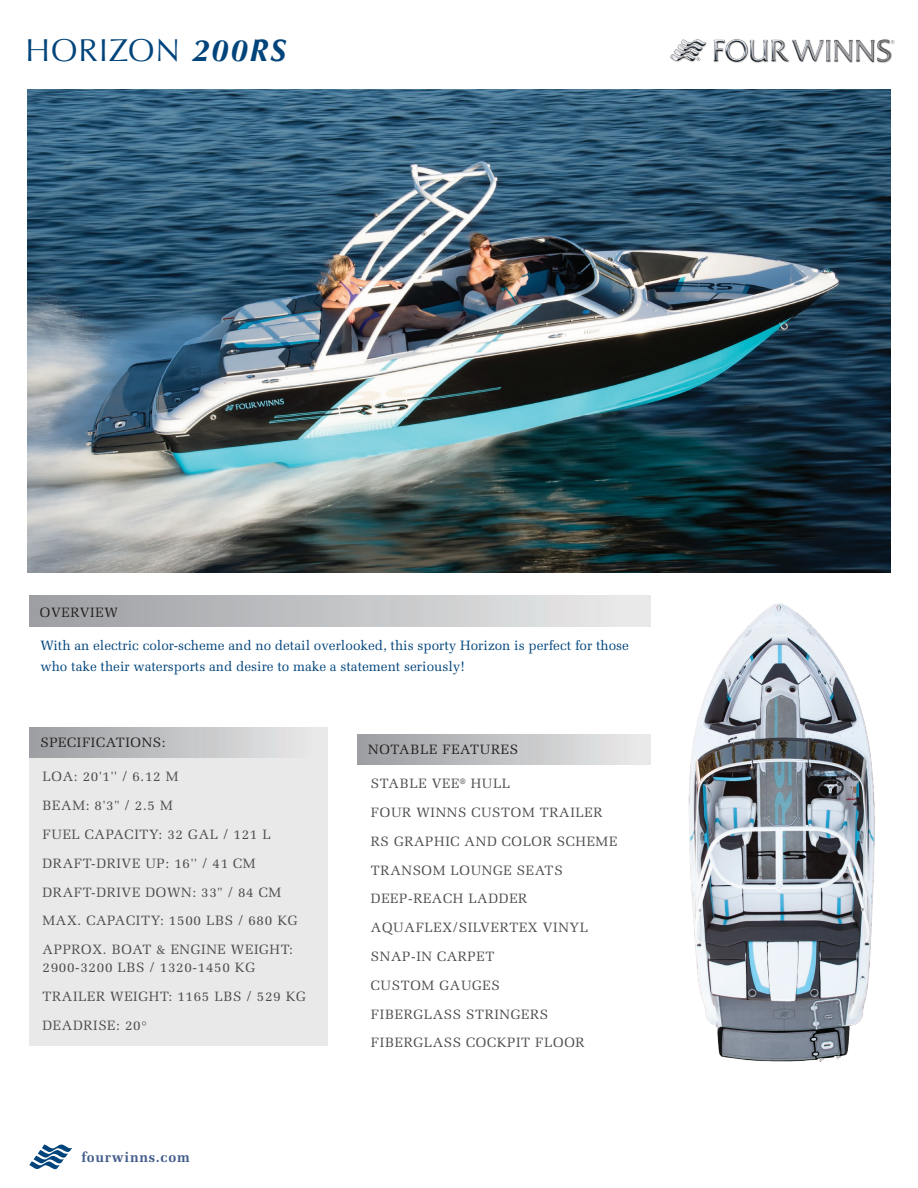
<style>
.page{position:relative;width:918px;height:1188px;background:#fff}
.page>*{position:absolute;margin:0;border:0;box-sizing:border-box;transform-origin:0 0}
.t1{font:31.65px "Optima";letter-spacing:.035em;color:#00447b}
.t2{font:700 14.25px "Melior";letter-spacing:.05em;color:#445d8c}
.t3{font:13.5px/28.8px "Melior";letter-spacing:.05em;color:#4b4c4d}
.t4{font:13.5px/21px "Melior";color:#00447b}
.t5{font:13.5px "Melior";letter-spacing:.05em;color:#231f20}
.s1{font-weight:700;font-style:italic}
</style>
<div class="page">
<img style="left:27px;top:89px;width:864px;height:483px">
<div style="left:357px;top:734px;width:293px;height:31px;background:linear-gradient(to right,#9c9da1,#ebebeb)"></div>
<div style="left:29px;top:596px;width:621px;height:30px;background:linear-gradient(to right,#9c9ea2,#ebebeb)"></div>
<img style="left:670px;top:39px;width:225px;height:24px">
<svg style="left:29px;top:1144px;width:43px;height:25px"></svg>
<img style="left:688px;top:603px;width:187px;height:459px">
<div style="left:29px;top:728px;width:298px;height:30px;background:linear-gradient(to right,#9c9ea2,#eaebeb)"></div>
<div style="left:29px;top:758px;width:298px;height:287px;background:#e9e9e9"></div>
<h1 class="t1" style="left:26px;top:32px;width:262px">HORIZON <span class="s1">200RS</span></h1>
<p class="t5" style="left:40px;top:604px;width:79px">OVERVIEW</p>
<p class="t4" style="left:40px;top:635px;width:590px">With an electric color-scheme and no detail overlooked, this sporty Horizon is perfect for those who take their watersports and desire to make a statement seriously!</p>
<p class="t5" style="left:40px;top:735px;width:127px">SPECIFICATIONS:</p>
<p class="t3" style="left:43px;top:762px;width:257px">LOA: 20'1'' / 6.12 M<br>BEAM: 8'3" / 2.5 M<br>FUEL CAPACITY: 32 GAL / 121 L<br>DRAFT-DRIVE UP: 16'' / 41 CM<br>DRAFT-DRIVE DOWN: 33" / 84 CM<br>MAX. CAPACITY: 1500 LBS / 680 KG<br>APPROX. BOAT &amp; ENGINE WEIGHT:</p>
<p class="t3" style="left:43px;top:953px;width:265px">2900-3200 LBS / 1320-1450 KG<br>TRAILER WEIGHT: 1165 LBS / 529 KG<br>DEADRISE: 20°</p>
<p class="t2" style="left:81px;top:1148px;width:110px">fourwinns.com</p>
<p class="t5" style="left:368px;top:741px;width:151px">NOTABLE FEATURES</p>
<p class="t3" style="left:371px;top:769px;width:248px">STABLE VEE<sup>®</sup> HULL<br>FOUR WINNS CUSTOM TRAILER<br>RS GRAPHIC AND COLOR SCHEME<br>TRANSOM LOUNGE SEATS<br>DEEP-REACH LADDER<br>AQUAFLEX/SILVERTEX VINYL<br>SNAP-IN CARPET<br>CUSTOM GAUGES<br>FIBERGLASS STRINGERS<br>FIBERGLASS COCKPIT FLOOR</p>
</div>
